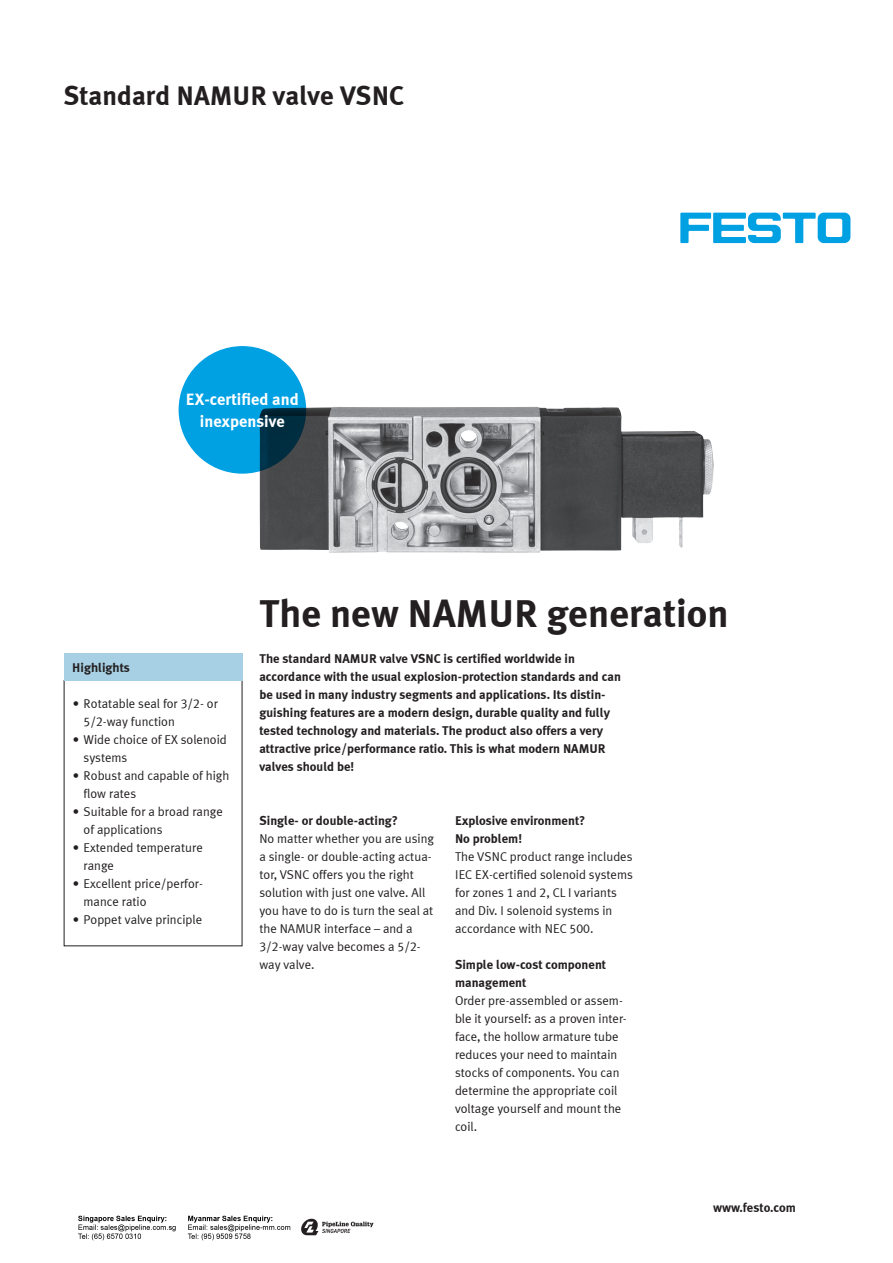
<style>
.page{position:relative;width:893px;height:1263px;background:#fff}
.page>*{position:absolute;margin:0;border:0;box-sizing:border-box;transform-origin:0 0}
.t1{font:700 39px "Meta Plus LF";color:#231f20}
.t2{font:700 27px "Meta Plus LF";color:#231f20}
.t3{font:700 16.5px/22.5px "Meta Plus LF";color:#fff;text-align:center}
.t4{font:12.75px/18px "Meta Plus LF";color:#231f20}
.t5{font:700 12.75px/18px "Meta Plus LF";color:#231f20}
</style>
<div class="page">
<img style="left:259px;top:407px;width:455px;height:146px">
<svg style="left:680px;top:213px;width:170px;height:30px"></svg>
<div style="left:64px;top:654px;width:178px;height:27px;background:#a7d0e4"></div>
<svg style="left:179px;top:346px;width:127px;height:128px;background:#008dc7"></svg>
<img style="left:78px;top:1215px;width:296px;height:26px">
<h2 class="t2" style="left:64px;top:79px;width:342px">Standard NAMUR valve VSNC</h2>
<p class="t3" style="left:186px;top:387px;width:114px">EX-certified and inexpensive</p>
<p class="t5" style="left:72px;top:658px;width:59px">Highlights</p>
<p class="t4" style="left:84px;top:694px;width:136px;text-indent:-11px">• Rotatable seal for 3/2- or<br>5/2-way function</p>
<p class="t4" style="left:84px;top:730px;width:145px;text-indent:-11px">• Wide choice of EX solenoid systems</p>
<p class="t4" style="left:84px;top:766px;width:147px;text-indent:-11px">• Robust and capable of high flow rates</p>
<p class="t4" style="left:84px;top:802px;width:141px;text-indent:-11px">• Suitable for a broad range of applications</p>
<p class="t4" style="left:84px;top:838px;width:121px;text-indent:-11px">• Extended temperature range</p>
<p class="t4" style="left:84px;top:874px;width:121px;text-indent:-11px">• Excellent price/perfor&shy;mance ratio</p>
<p class="t4" style="left:73px;top:910px;width:131px">• Poppet valve principle</p>
<h1 class="t1" style="left:259px;top:588px;width:471px">The new NAMUR generation</h1>
<p class="t5" style="left:259px;top:649px;width:363px">The standard NAMUR valve VSNC is certified worldwide in accordance with the usual explosion-protection standards and can be used in many industry segments and applications. Its distin&shy;guishing features are a modern design, durable quality and fully tested technology and materials. The product also offers a very attractive price/performance ratio. This is what modern NAMUR valves should be!</p>
<p class="t5" style="left:259px;top:811px;width:140px">Single- or double-acting?</p>
<p class="t4" style="left:259px;top:829px;width:176px">No matter whether you are using a single- or double-acting actua&shy;tor, VSNC offers you the right solution with just one valve. All you have to do is turn the seal at the NAMUR interface – and a<br>3/2-way valve becomes a 5/2- way valve.</p>
<p class="t5" style="left:455px;top:811px;width:132px">Explosive environment?<br>No problem!</p>
<p class="t4" style="left:455px;top:847px;width:179px">The VSNC product range includes<br>IEC EX-certified solenoid systems for zones 1 and 2, CL I variants and Div. I solenoid systems in accordance with NEC 500.</p>
<p class="t5" style="left:455px;top:955px;width:153px">Simple low-cost component management</p>
<p class="t4" style="left:455px;top:991px;width:173px">Order pre-assembled or assem&shy;ble it yourself: as a proven inter&shy;face, the hollow armature tube reduces your need to maintain stocks of components. You can determine the appropriate coil voltage yourself and mount the coil.</p>
<p class="t5" style="left:713px;top:1198px;width:84px">www.festo.com</p>
</div>
